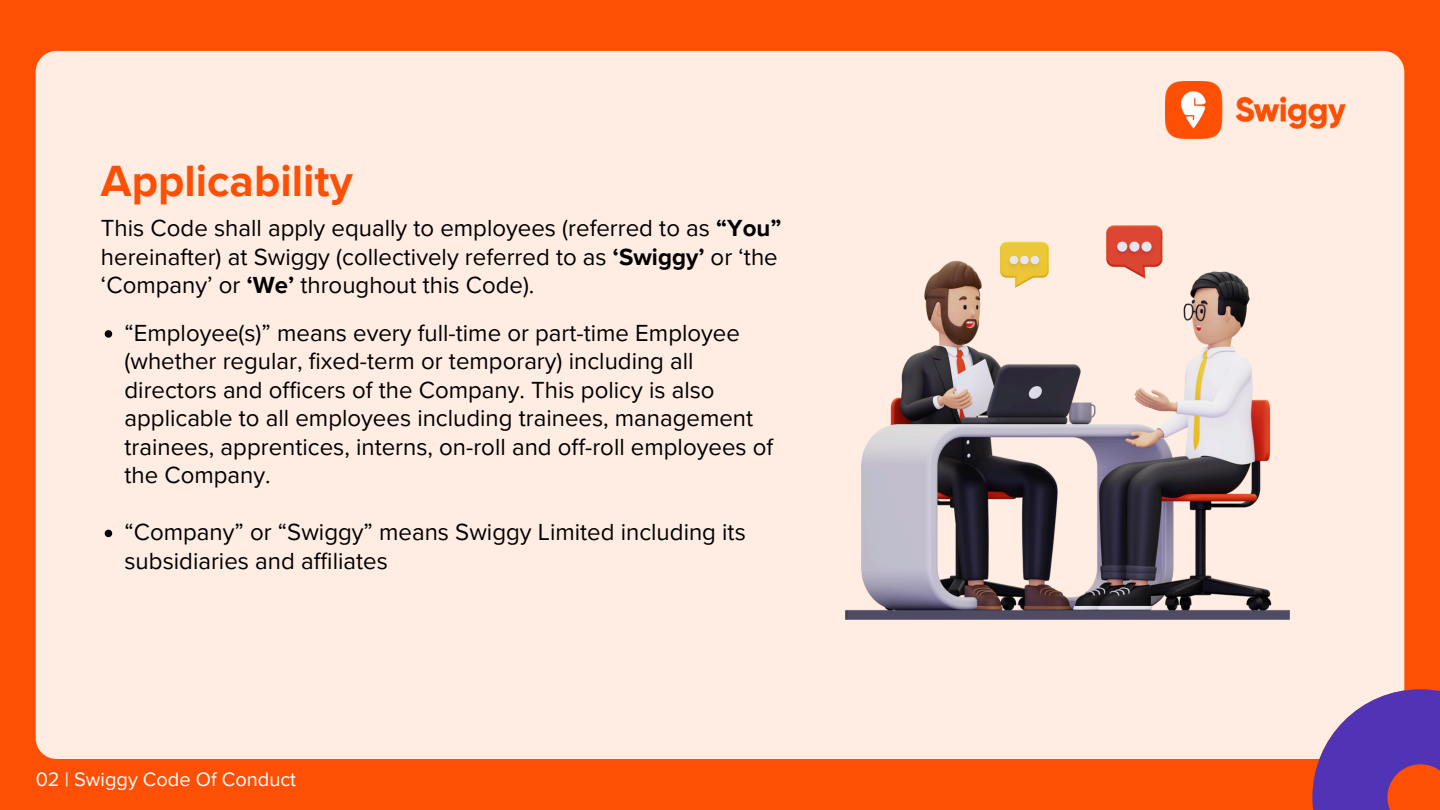
<style>
.page{position:relative;width:1440px;height:810px;background:#fe5005}
.page>*{position:absolute;margin:0;border:0;box-sizing:border-box;transform-origin:0 0}
.t1{font:700 45px "Proxima Nova";color:#fe5005}
.t2{font:24px/28.5px "Proxima Nova";color:#000}
.t3{font:20px "Proxima Nova";color:#fff}
.s1{font-weight:700}
</style>
<div class="page">
<div style="left:36px;top:51px;width:1368px;height:708px;background:#ffede3;border-radius:21px"></div>
<svg style="left:1312px;top:689px;width:128px;height:121px"></svg>
<img style="left:1165px;top:81px;width:181px;height:58px">
<img style="left:846px;top:226px;width:444px;height:393px">
<svg style="left:105px;top:330px;width:7px;height:8px"></svg>
<svg style="left:105px;top:530px;width:7px;height:7px"></svg>
<h2 class="t1" style="left:101px;top:154px;width:253px">Applicability</h2>
<p class="t2" style="left:101px;top:215px;width:682px">This Code shall apply equally to employees (referred to as <span class="s1">“You” </span>hereinafter) at Swiggy (collectively referred to as <span class="s1">‘Swiggy’</span> or ‘the ‘Company’ or <span class="s1">‘We’</span> throughout this Code).</p>
<p class="t2" style="left:125px;top:319px;width:650px">“Employee(s)” means every full-time or part-time Employee (whether regular, fixed-term or temporary) including all directors and officers of the Company. This policy is also applicable to all employees including trainees, management trainees, apprentices, interns, on-roll and off-roll employees of the Company.</p>
<p class="t2" style="left:125px;top:518px;width:623px">“Company” or “Swiggy” means Swiggy Limited including its subsidiaries and affiliates</p>
<p class="t3" style="left:36px;top:768px;width:262px">02 | Swiggy Code Of Conduct</p>
</div>
